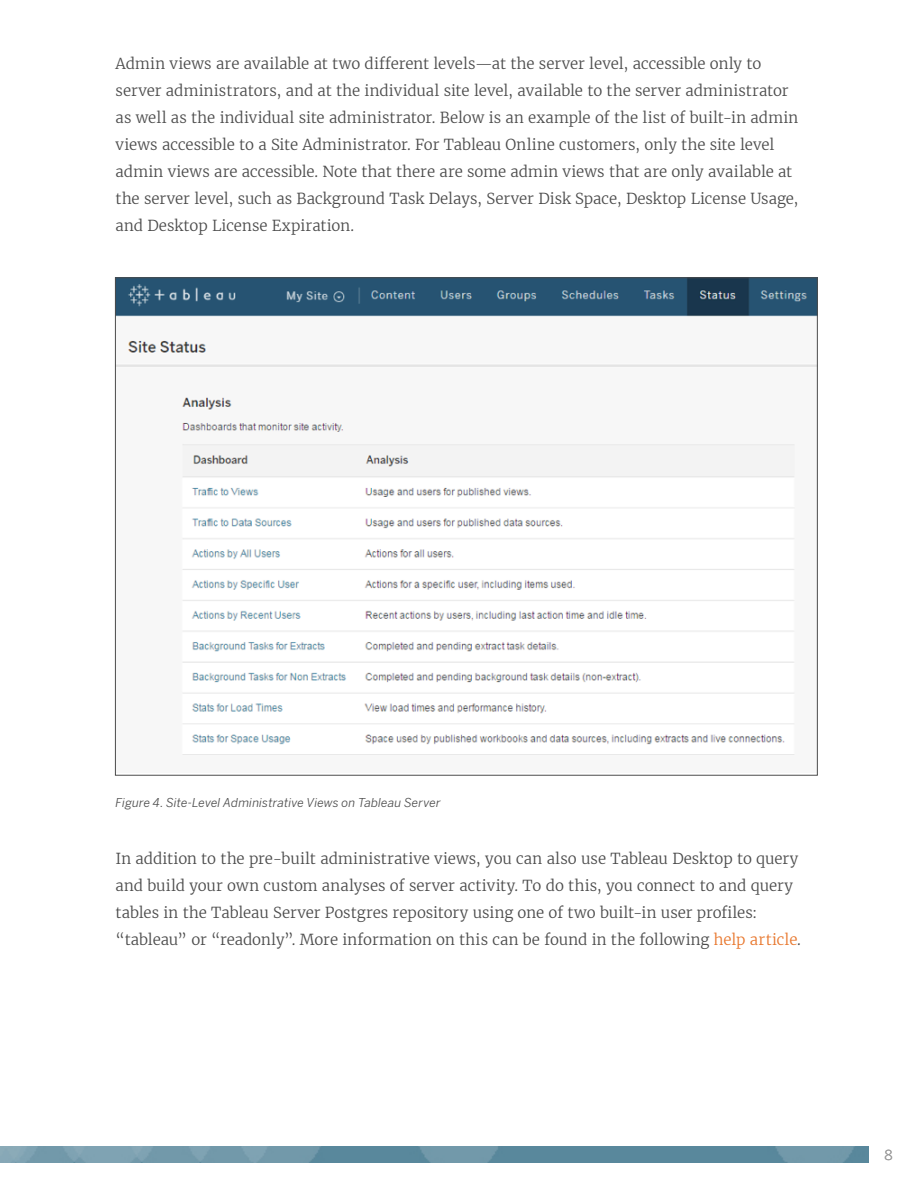
<style>
.page{position:relative;width:918px;height:1188px;background:#fff}
.page>*{position:absolute;margin:0;border:0;box-sizing:border-box;transform-origin:0 0}
.BODYCOPY-standard{font:300 15px/27px "Merriweather";color:#4b4b4b}
.t1{font:13.5px "Benton Sans";color:#9b9b9b}
.BODYCOPY-standard-2{font:italic 12px "Benton Sans";letter-spacing:.01em;color:#4b4b4b}
.s1{color:#e8762c}
</style>
<div class="page">
<img style="left:0;top:1147px;width:868px;height:15px">
<img style="left:117px;top:280px;width:699px;height:475px">
<p class="BODYCOPY-standard" style="left:116px;top:50px;width:684px">Admin views are available at two different levels—at the server level, accessible only to server administrators, and at the individual site level, available to the server administrator as well as the individual site administrator. Below is an example of the list of built-in admin views accessible to a Site Administrator. For Tableau Online customers, only the site level admin views are accessible. Note that there are some admin views that are only available at the server level, such as Background Task Delays, Server Disk Space, Desktop License Usage, and Desktop License Expiration.</p>
<p class="BODYCOPY-standard-2" style="left:116px;top:795px;width:327px">Figure 4. Site-Level Administrative Views on Tableau Server</p>
<p class="BODYCOPY-standard" style="left:116px;top:845px;width:687px">In addition to the pre-built administrative views, you can also use Tableau Desktop to query and build your own custom analyses of server activity. To do this, you connect to and query tables in the Tableau Server Postgres repository using one of two built-in user profiles: “tableau” or “readonly”. More information on this can be found in the following <span class="s1">help article</span>.</p>
<p class="t1" style="left:885px;top:1147px;width:10px">8</p>
</div>
